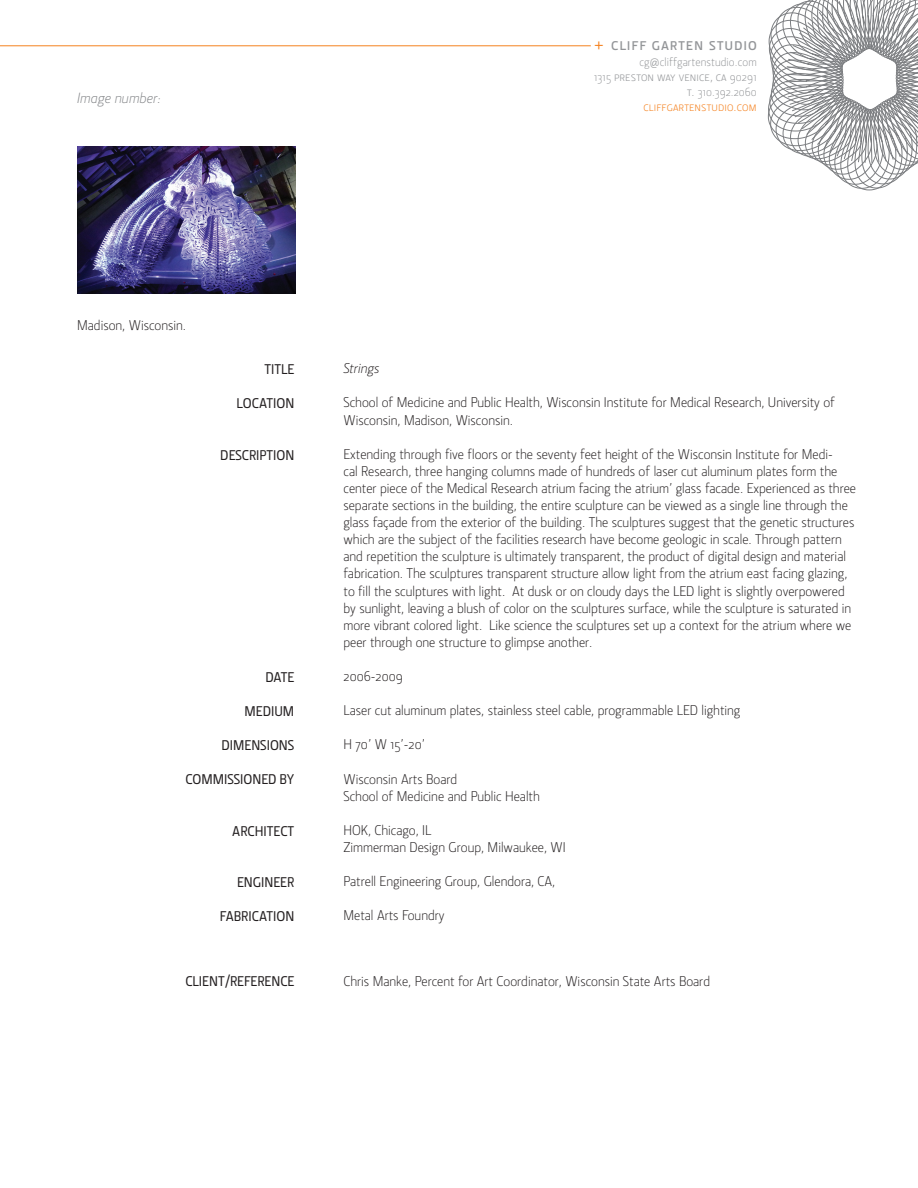
<style>
.page{position:relative;width:918px;height:1188px;background:#fff}
.page>*{position:absolute;margin:0;border:0;box-sizing:border-box;transform-origin:0 0}
.t1{font:18px "Section Medium Caps";letter-spacing:.05em;color:#939598}
.t2{font:italic 300 15px "Section";color:#848689}
.t3{font:300 14.25px/17.1px "Section";color:#231f20}
.t4{font:500 14.25px "Section";color:#231f20}
.t5{font:italic 300 14.25px "Section";color:#231f20}
.t6{font:13.5px "Section Light Caps";letter-spacing:.01em;color:#939598}
.t7{font:13.5px "Section Light Caps";letter-spacing:.01em;color:#f58220}
.t8{font:300 12px "Section";letter-spacing:.01em;color:#939598}
.s1{font-family:"Section Bold Caps";color:#f58220}
.s2{font-family:"Section";font-weight:300;font-size:12px}
.s3{font-family:"Section Light Caps";font-weight:400;font-size:13.5px}
.s4{font-size:13.5px}
</style>
<div class="page">
<svg style="left:768px;top:0;width:150px;height:190px"></svg>
<hr style="left:0;top:45px;width:591px;height:1px;background:#f58220">
<img style="left:77px;top:147px;width:218px;height:147px">
<p class="t2" style="left:77px;top:90px;width:86px">Image number:</p>
<p class="t1" style="left:594px;top:34px;width:164px"><span class="s1">+</span> cliff garten studio</p>
<p class="t8" style="left:639px;top:55px;width:119px">cg@cliffgartenstudio.com</p>
<p class="t6" style="left:594px;top:69px;width:164px"><span class="s2">1315</span> preston way venice, ca <span class="s2">90291</span></p>
<p class="t8" style="left:687px;top:85px;width:71px"><span class="s3">t</span><span class="s4">.</span> 310.392.2060</p>
<p class="t7" style="left:643px;top:99px;width:115px">cliffgartenstudio.com</p>
<p class="t3" style="left:77px;top:317px;width:110px">Madison, Wisconsin.</p>
<p class="t4" style="left:264px;top:361px;width:31px">TITLE</p>
<p class="t4" style="left:237px;top:395px;width:59px">LOCATION</p>
<p class="t4" style="left:220px;top:447px;width:75px">DESCRIPTION</p>
<p class="t4" style="left:265px;top:669px;width:30px">DATE</p>
<p class="t4" style="left:245px;top:703px;width:51px">MEDIUM</p>
<p class="t4" style="left:222px;top:737px;width:74px">DIMENSIONS</p>
<p class="t4" style="left:185px;top:772px;width:110px">COMMISSIONED BY</p>
<p class="t4" style="left:232px;top:823px;width:64px">ARCHITECT</p>
<p class="t4" style="left:237px;top:874px;width:59px">ENGINEER</p>
<p class="t4" style="left:220px;top:908px;width:76px">FABRICATION</p>
<p class="t5" style="left:343px;top:360px;width:37px">Strings</p>
<p class="t3" style="left:343px;top:394px;width:493px">School of Medicine and Public Health, Wisconsin Institute for Medical Research, University of<br>Wisconsin, Madison, Wisconsin.</p>
<p class="t3" style="left:343px;top:445px;width:514px">Extending through five floors or the seventy feet height of the Wisconsin Institute for Medi-<br>cal Research, three hanging columns made of hundreds of laser cut aluminum plates form the center piece of the Medical Research atrium facing the atrium’ glass facade. Experienced as three separate sections in the building, the entire sculpture can be viewed as a single line through the glass façade from the exterior of the building. The sculptures suggest that the genetic structures which are the subject of the facilities research have become geologic in scale. Through pattern and repetition the sculpture is ultimately transparent, the product of digital design and material fabrication. The sculptures transparent structure allow light from the atrium east facing glazing, to fill the sculptures with light. At dusk or on cloudy days the LED light is slightly overpowered by sunlight, leaving a blush of color on the sculptures surface, while the sculpture is saturated in more vibrant colored light. Like science the sculptures set up a context for the atrium where we peer through one structure to glimpse another.</p>
<p class="t3" style="left:343px;top:668px;width:61px">2006-2009</p>
<p class="t3" style="left:343px;top:702px;width:398px">Laser cut aluminum plates, stainless steel cable, programmable LED lighting</p>
<p class="t3" style="left:343px;top:736px;width:83px">H 70’ W 15’-20’</p>
<p class="t3" style="left:343px;top:770px;width:198px">Wisconsin Arts Board<br>School of Medicine and Public Health</p>
<p class="t3" style="left:343px;top:822px;width:224px">HOK, Chicago, IL<br>Zimmerman Design Group, Milwaukee, WI</p>
<p class="t3" style="left:343px;top:873px;width:213px">Patrell Engineering Group, Glendora, CA,</p>
<p class="t3" style="left:343px;top:907px;width:103px">Metal Arts Foundry</p>
<p class="t4" style="left:185px;top:973px;width:111px">CLIENT/REFERENCE</p>
<p class="t3" style="left:344px;top:973px;width:368px">Chris Manke, Percent for Art Coordinator, Wisconsin State Arts Board</p>
</div>
